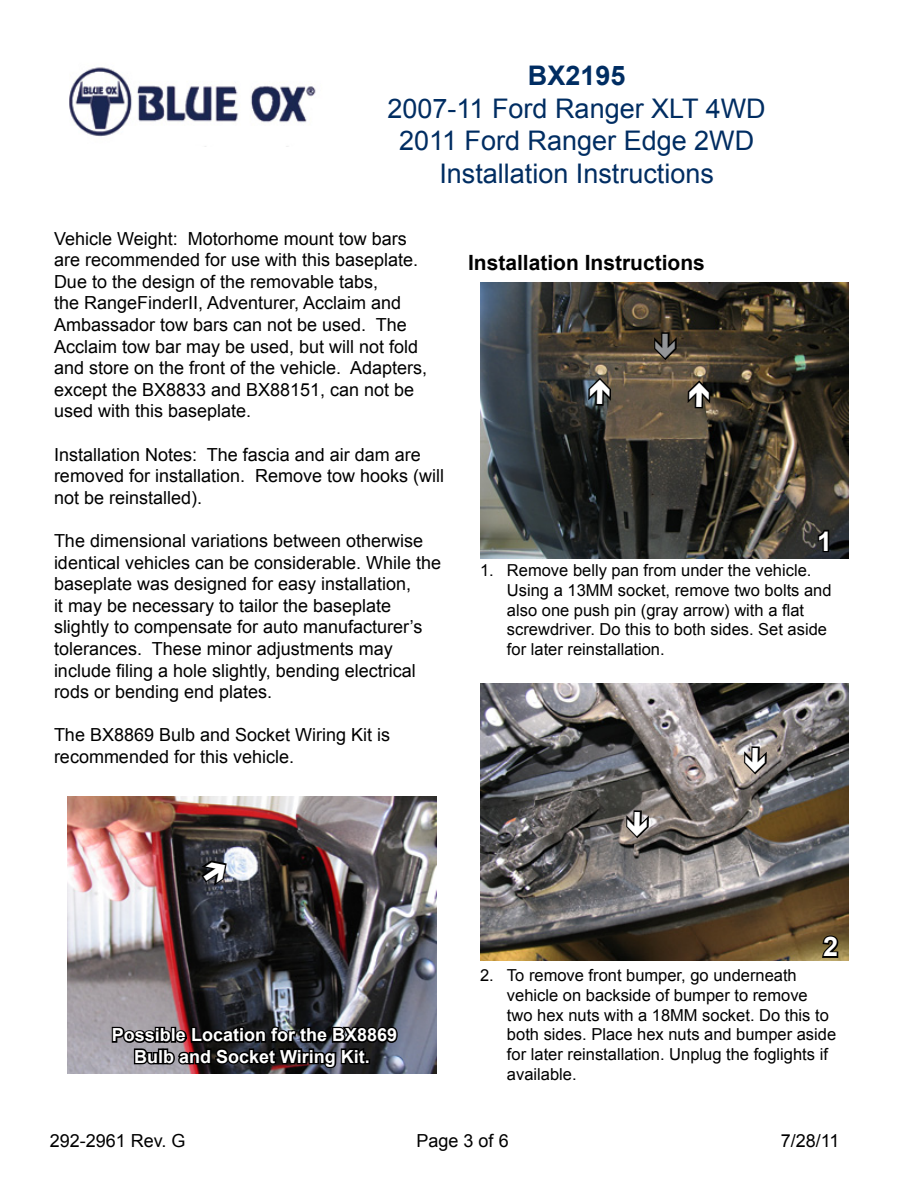
<style>
.page{position:relative;width:918px;height:1188px;background:#fff}
.page>*{position:absolute;margin:0;border:0;box-sizing:border-box;transform-origin:0 0}
.t1{font:27px/32.4px "Arial";color:#002d62;text-align:center}
.t2{font:700 27px "Arial";color:#002d62}
.t3{font:700 27px "Arial";color:#fff}
.t4{font:700 21px "Arial";color:#000}
.t5{font:18px/21.6px "Arial";color:#000}
.t6{font:700 18px/21.6px "Arial";color:#fff;text-align:center}
.t7{font:16.5px/19.8px "Arial";color:#000}
</style>
<div class="page">
<img style="left:69px;top:67px;width:247px;height:80px">
<img style="left:480px;top:683px;width:369px;height:277px">
<img style="left:480px;top:282px;width:369px;height:277px">
<svg style="left:820px;top:933px;width:21px;height:26px"></svg>
<svg style="left:816px;top:528px;width:15px;height:26px"></svg>
<img style="left:68px;top:796px;width:368px;height:277px">
<img style="left:110px;top:1017px;width:290px;height:55px">
<svg style="left:623px;top:809px;width:28px;height:31px"></svg>
<svg style="left:586px;top:376px;width:28px;height:31px"></svg>
<svg style="left:741px;top:745px;width:28px;height:32px"></svg>
<svg style="left:685px;top:378px;width:28px;height:32px"></svg>
<svg style="left:651px;top:331px;width:28px;height:31px"></svg>
<svg style="left:198px;top:859px;width:31px;height:30px"></svg>
<h1 class="t2" style="left:528px;top:58px;width:99px">BX2195</h1>
<h1 class="t1" style="left:388px;top:92px;width:380px">2007-11 Ford Ranger XLT 4WD<br>2011 Ford Ranger Edge 2WD<br>Installation Instructions</h1>
<p class="t5" style="left:54px;top:228px;width:375px">Vehicle Weight: Motorhome mount tow bars are recommended for use with this baseplate.<br>Due to the design of the removable tabs,<br>the RangeFinderII, Adventurer, Acclaim and Ambassador tow bars can not be used. The Acclaim tow bar may be used, but will not fold and store on the front of the vehicle. Adapters, except the BX8833 and BX88151, can not be used with this baseplate.</p>
<p class="t5" style="left:54px;top:444px;width:392px">Installation Notes: The fascia and air dam are removed for installation. Remove tow hooks (will not be reinstalled).</p>
<p class="t5" style="left:54px;top:530px;width:389px">The dimensional variations between otherwise identical vehicles can be considerable. While the baseplate was designed for easy installation,<br>it may be necessary to tailor the baseplate slightly to compensate for auto manufacturer’s tolerances. These minor adjustments may include filing a hole slightly, bending electrical rods or bending end plates.</p>
<p class="t5" style="left:54px;top:724px;width:338px">The BX8869 Bulb and Socket Wiring Kit is recommended for this vehicle.</p>
<p class="t4" style="left:468px;top:248px;width:238px">Installation Instructions</p>
<h1 class="t3" style="left:817px;top:523px;width:17px">1</h1>
<p class="t7" style="left:507px;top:560px;width:326px;text-indent:-27px">1. Remove belly pan from under the vehicle.<br>Using a 13MM socket, remove two bolts and also one push pin (gray arrow) with a flat screwdriver. Do this to both sides. Set aside for later reinstallation.</p>
<p class="t6" style="left:112px;top:1025px;width:287px">Possible Location for the BX8869<br>Bulb and Socket Wiring Kit.</p>
<h1 class="t3" style="left:823px;top:929px;width:17px">2</h1>
<p class="t7" style="left:507px;top:965px;width:331px;text-indent:-27px">2. To remove front bumper, go underneath vehicle on backside of bumper to remove two hex nuts with a 18MM socket. Do this to both sides. Place hex nuts and bumper aside for later reinstallation. Unplug the foglights if available.</p>
<p class="t5" style="left:50px;top:1130px;width:137px">292-2961 Rev. G</p>
<p class="t5" style="left:417px;top:1130px;width:94px">Page 3 of 6</p>
<p class="t5" style="left:781px;top:1130px;width:60px">7/28/11</p>
</div>
